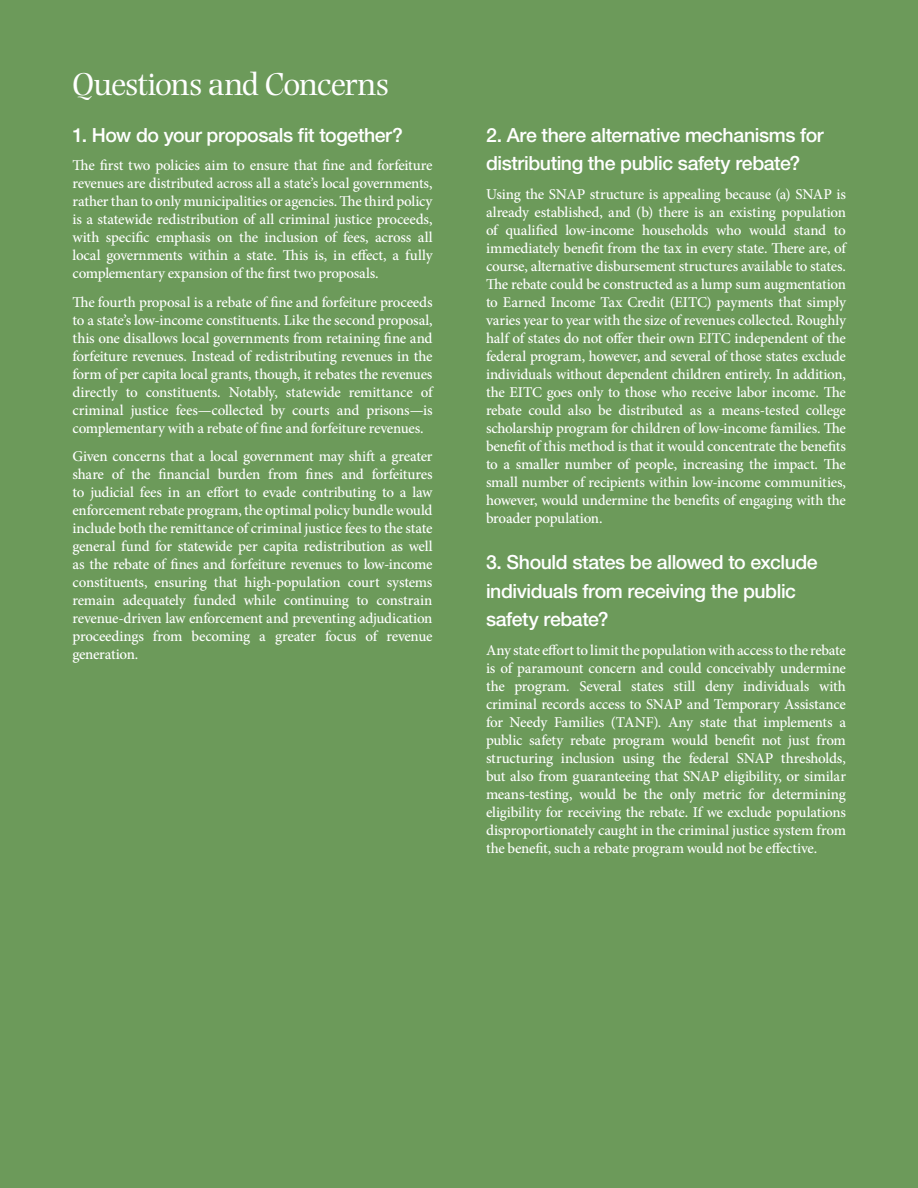
<style>
.page{position:relative;width:918px;height:1188px;background:#6c9a5a}
.page>*{position:absolute;margin:0;border:0;box-sizing:border-box;transform-origin:0 0}
.t1{font:33px "Photina MT Std";letter-spacing:-.02em;color:#fff}
.t2{font:500 19.5px/28.5px "Helvetica Neue LT Std";letter-spacing:-.02em;color:#fff}
.t3{font:500 15px/18px "Minion Pro";letter-spacing:-.02em;color:#fff;text-align:justify}
</style>
<div class="page">
<h1 class="t1" style="left:73px;top:66px;width:318px">Questions and Concerns</h1>
<h2 class="t2" style="left:73px;top:121px;width:332px">1. How do your proposals fit together?</h2>
<p class="t3" style="left:73px;top:157px;width:362px">The first two policies aim to ensure that fine and forfeiture revenues are distributed across all a state’s local governments, rather than to only municipalities or agencies. The third policy is a statewide redistribution of all criminal justice proceeds, with specific emphasis on the inclusion of fees, across all local governments within a state. This is, in effect, a fully complementary expansion of the first two proposals.</p>
<p class="t3" style="left:73px;top:293px;width:362px">The fourth proposal is a rebate of fine and forfeiture proceeds to a state’s low-income constituents. Like the second proposal, this one disallows local governments from retaining fine and forfeiture revenues. Instead of redistributing revenues in the form of per capita local grants, though, it rebates the revenues directly to constituents. Notably, statewide remittance of criminal justice fees—collected by courts and prisons—is complementary with a rebate of fine and forfeiture revenues.</p>
<p class="t3" style="left:73px;top:448px;width:362px">Given concerns that a local government may shift a greater share of the financial burden from fines and forfeitures to judicial fees in an effort to evade contributing to a law enforcement rebate program, the optimal policy bundle would include both the remittance of criminal justice fees to the state general fund for statewide per capita redistribution as well as the rebate of fines and forfeiture revenues to low-income constituents, ensuring that high-population court systems remain adequately funded while continuing to constrain revenue-driven law enforcement and preventing adjudication proceedings from becoming a greater focus of revenue generation.</p>
<h2 class="t2" style="left:486px;top:120px;width:339px">2. Are there alternative mechanisms for distributing the public safety rebate?</h2>
<p class="t3" style="left:486px;top:185px;width:362px">Using the SNAP structure is appealing because (a) SNAP is already established, and (b) there is an existing population of qualified low-income households who would stand to immediately benefit from the tax in every state. There are, of course, alternative disbursement structures available to states.<br>The rebate could be constructed as a lump sum augmentation to Earned Income Tax Credit (EITC) payments that simply varies year to year with the size of revenues collected. Roughly half of states do not offer their own EITC independent of the federal program, however, and several of those states exclude individuals without dependent children entirely. In addition, the EITC goes only to those who receive labor income. The rebate could also be distributed as a means-tested college scholarship program for children of low-income families. The benefit of this method is that it would concentrate the benefits to a smaller number of people, increasing the impact. The small number of recipients within low-income communities, however, would undermine the benefits of engaging with the broader population.</p>
<h2 class="t2" style="left:486px;top:548px;width:333px">3. Should states be allowed to exclude individuals from receiving the public safety rebate?</h2>
<p class="t3" style="left:486px;top:641px;width:362px">Any state effort to limit the population with access to the rebate is of paramount concern and could conceivably undermine the program. Several states still deny individuals with criminal records access to SNAP and Temporary Assistance for Needy Families (TANF). Any state that implements a public safety rebate program would benefit not just from structuring inclusion using the federal SNAP thresholds, but also from guaranteeing that SNAP eligibility, or similar means-testing, would be the only metric for determining eligibility for receiving the rebate. If we exclude populations disproportionately caught in the criminal justice system from the benefit, such a rebate program would not be effective.</p>
</div>
